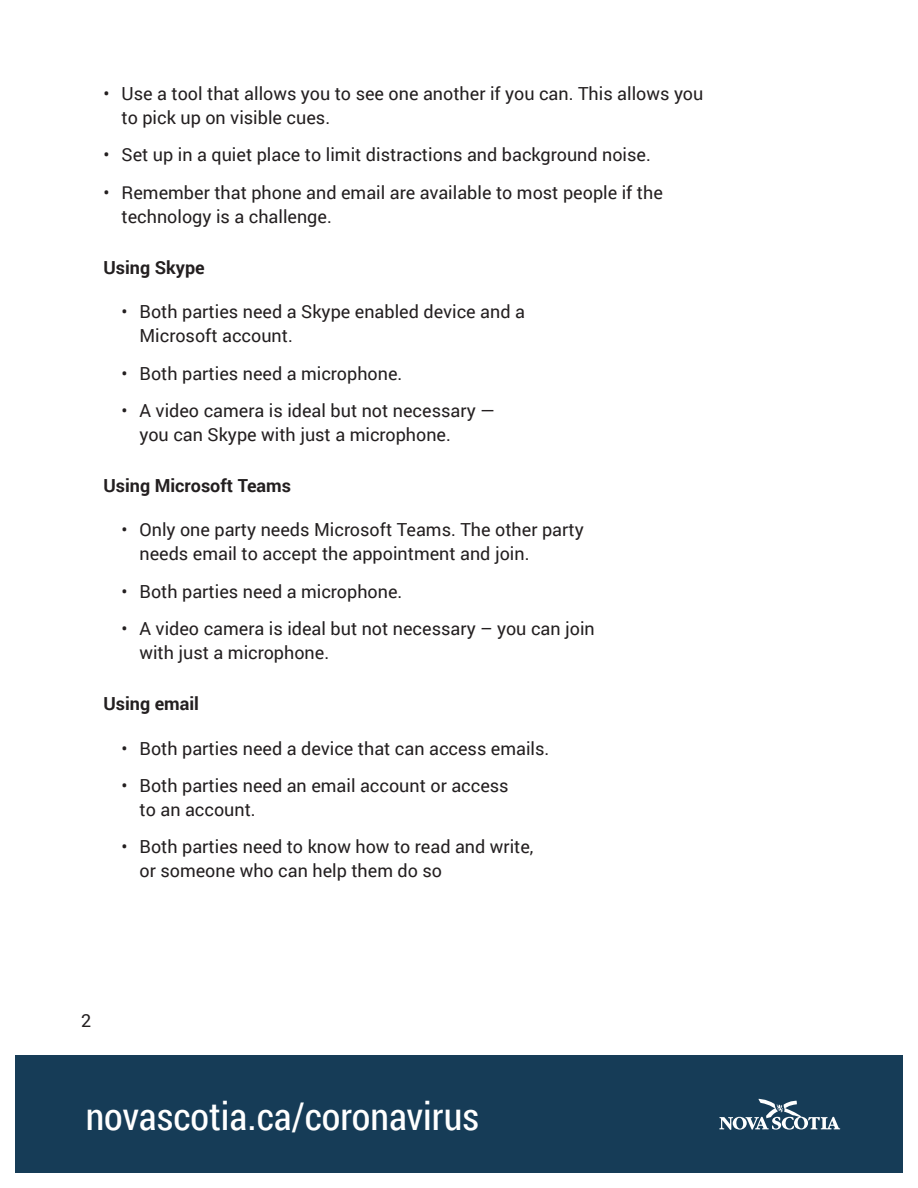
<style>
.page{position:relative;width:918px;height:1188px;background:#fff}
.page>*{position:absolute;margin:0;border:0;box-sizing:border-box;transform-origin:0 0}
.t1{font:38.25px "Roboto Condensed";color:#fff}
.t2{font:18px/24px "Roboto";color:#231f20}
.t3{font:700 18px "Roboto";color:#231f20}
</style>
<div class="page">
<div style="left:0;top:1055px;width:918px;height:133px;background:#163c57"></div>
<svg style="left:719px;top:1098px;width:121px;height:32px"></svg>
<div style="left:0;top:0;width:918px;height:1188px;border:15px solid #fff"></div>
<p class="t2" style="left:122px;top:81px;width:583px;text-indent:-18px">• Use a tool that allows you to see one another if you can. This allows you to pick up on visible cues.</p>
<p class="t2" style="left:104px;top:142px;width:549px">• Set up in a quiet place to limit distractions and background noise.</p>
<p class="t2" style="left:122px;top:180px;width:543px;text-indent:-18px">• Remember that phone and email are available to most people if the technology is a challenge.</p>
<p class="t3" style="left:104px;top:255px;width:103px">Using Skype</p>
<p class="t2" style="left:140px;top:299px;width:387px;text-indent:-18px">• Both parties need a Skype enabled device and a<br>Microsoft account.</p>
<p class="t2" style="left:122px;top:360px;width:282px">• Both parties need a microphone.</p>
<p class="t2" style="left:140px;top:398px;width:357px;text-indent:-18px">• A video camera is ideal but not necessary — you can Skype with just a microphone.</p>
<p class="t3" style="left:104px;top:473px;width:189px">Using Microsoft Teams</p>
<p class="t2" style="left:140px;top:517px;width:446px;text-indent:-18px">• Only one party needs Microsoft Teams. The other party needs email to accept the appointment and join.</p>
<p class="t2" style="left:122px;top:579px;width:282px">• Both parties need a microphone.</p>
<p class="t2" style="left:140px;top:616px;width:457px;text-indent:-18px">• A video camera is ideal but not necessary – you can join with just a microphone.</p>
<p class="t3" style="left:104px;top:691px;width:97px">Using email</p>
<p class="t2" style="left:122px;top:735px;width:429px">• Both parties need a device that can access emails.</p>
<p class="t2" style="left:140px;top:773px;width:371px;text-indent:-18px">• Both parties need an email account or access to an account.</p>
<p class="t2" style="left:140px;top:834px;width:396px;text-indent:-18px">• Both parties need to know how to read and write, or someone who can help them do so</p>
<p class="t2" style="left:81px;top:1008px;width:12px">2</p>
<h1 class="t1" style="left:86px;top:1090px;width:395px">novascotia.ca/coronavirus</h1>
</div>
